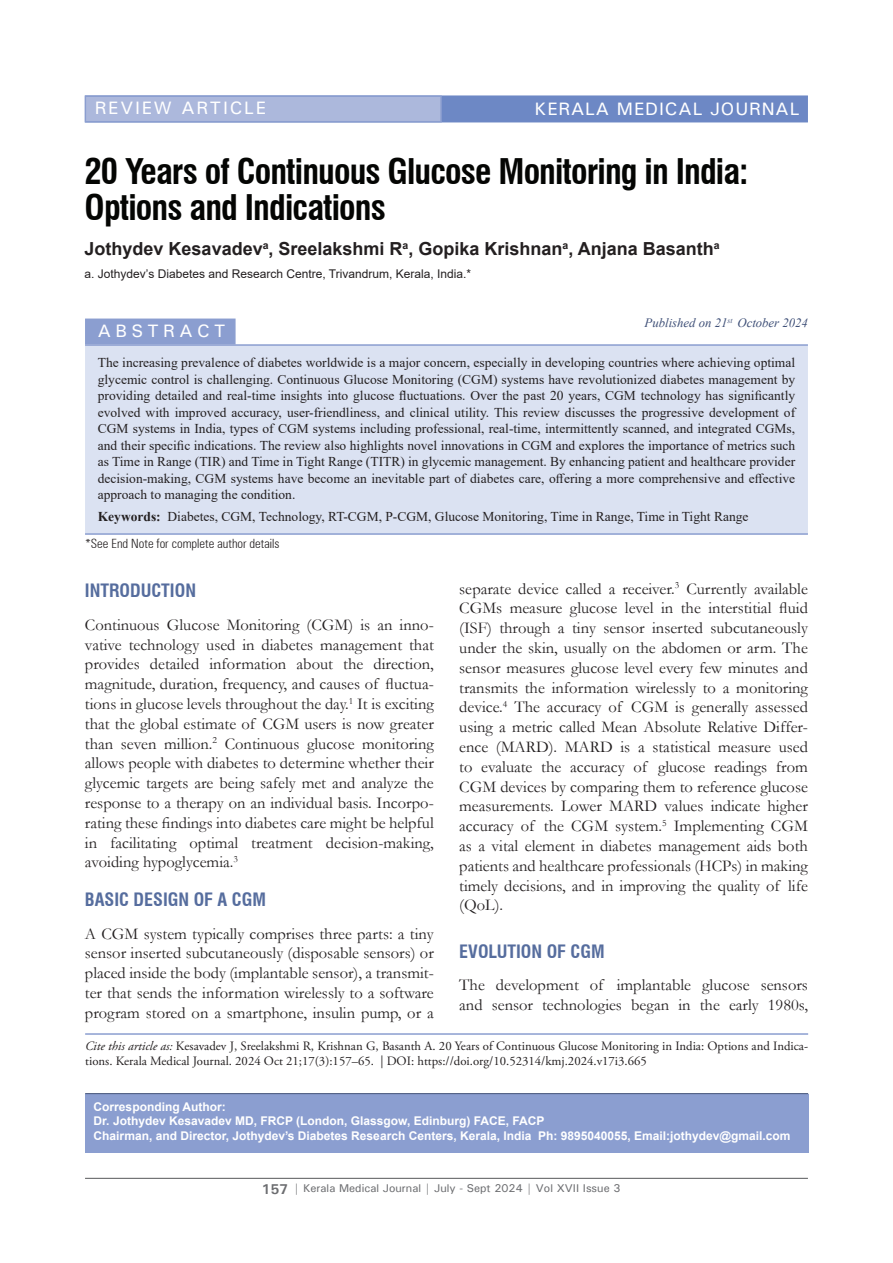
<style>
.page{position:relative;width:893px;height:1263px;background:#fff}
.page>*{position:absolute;margin:0;border:0;box-sizing:border-box;transform-origin:0 0}
.t1{font:700 condensed 34.5px/36px "Swiss 721 BT";letter-spacing:-.025em;color:#040503}
.Title_Name{font:700 18px "Arial";color:#231f20}
.Head_1{font:700 condensed 18px "Swiss 721 BT";color:#566d9e}
.t2{font:500 18px "Univers";letter-spacing:.05em;color:#fff}
.t3{font:500 18px "Univers";letter-spacing:.1em;color:#fff}
.t4{font:500 18px "Univers";letter-spacing:.25em;color:#fff}
.Para_1{font:16.5px/19.8px "Garamond";color:#231f20;text-align:justify}
.Abstract{font:13.5px/16.5px "Times New Roman";color:#231f20;text-align:justify}
.t5{font:12.75px/15.3px "Adobe Garamond Pro";color:#231f20}
.t6{font:300 condensed 12.75px "Zurich BT";color:#231f20}
.t7{font:italic 12.75px "Times New Roman";color:#3e4f77}
.t8{font:700 12px/14.4px "Arial";color:#fff}
.Title_Name-2{font:12px "Arial";color:#231f20}
.t9{font:500 11.25px "Univers";color:#6c6d70}
.s1{font-weight:700}
.s2{font-style:italic}
.s3{font-weight:700;font-size:14.25px}
</style>
<div class="page">
<hr style="left:85px;top:1178px;width:723px;height:1px;background:#57585a">
<div style="left:85px;top:95px;width:723px;height:27px;background:#6d88c5;border:2px solid #6d88c5"></div>
<div style="left:85px;top:95px;width:357px;height:27px;background:#acb8dc;border:2px solid #8b9ed0"></div>
<div style="left:85px;top:1093px;width:723px;height:59px;background:#8b9ed0"></div>
<hr style="left:85px;top:1093px;width:723px;height:1px;background:#3e4f77">
<hr style="left:85px;top:1033px;width:723px;height:2px;background:#8b9ed0">
<div style="left:85px;top:319px;width:151px;height:25px;background:#8b9ed0"></div>
<div style="left:85px;top:346px;width:723px;height:187px;background:#dbe2f2"></div>
<hr style="left:85px;top:344px;width:723px;height:2px;background:#8b9ed0">
<hr style="left:85px;top:533px;width:723px;height:2px;background:#8b9ed0">
<p class="t3" style="left:95px;top:97px;width:173px">REVIEW ARTICLE</p>
<p class="t2" style="left:534px;top:97px;width:266px">KERALA MEDICAL JOURNAL</p>
<p class="t1" style="left:85px;top:154px;width:666px">20 Years of Continuous Glucose Monitoring in India:<br>Options and Indications</p>
<p class="Title_Name" style="left:85px;top:236px;width:636px">Jothydev Kesavadev<sup>a</sup>, Sreelakshmi R<sup>a</sup>, Gopika Krishnan<sup>a</sup>, Anjana Basanth<sup>a</sup></p>
<p class="Title_Name-2" style="left:85px;top:265px;width:388px">a. Jothydev’s Diabetes and Research Centre, Trivandrum, Kerala, India.*</p>
<p class="t7" style="left:645px;top:314px;width:165px">Published on 21<sup>st</sup> October 2024</p>
<p class="t4" style="left:98px;top:319px;width:129px">ABSTRACT</p>
<p class="Abstract" style="left:98px;top:354px;width:699px">The increasing prevalence of diabetes worldwide is a major concern, especially in developing countries where achieving optimal glycemic control is challenging. Continuous Glucose Monitoring (CGM) systems have revolutionized diabetes management by providing detailed and real-time insights into glucose fluctuations. Over the past 20 years, CGM technology has significantly evolved with improved accuracy, user-friendliness, and clinical utility. This review discusses the progressive development of CGM systems in India, types of CGM systems including professional, real-time, intermittently scanned, and integrated CGMs, and their specific indications. The review also highlights novel innovations in CGM and explores the importance of metrics such as Time in Range (TIR) and Time in Tight Range (TITR) in glycemic management. By enhancing patient and healthcare provider decision-making, CGM systems have become an inevitable part of diabetes care, offering a more comprehensive and effective approach to managing the condition.</p>
<p class="Abstract" style="left:98px;top:508px;width:652px"><span class="s1">Keywords:</span> Diabetes, CGM, Technology, RT-CGM, P-CGM, Glucose Monitoring, Time in Range, Time in Tight Range</p>
<p class="t6" style="left:85px;top:536px;width:196px">*See End Note for complete author details</p>
<p class="Head_1" style="left:85px;top:580px;width:113px">INTRODUCTION</p>
<p class="Para_1" style="left:85px;top:614px;width:350px">Continuous Glucose Monitoring (CGM) is an inno&shy;vative technology used in diabetes management that provides detailed information about the direction, magnitude, duration, frequency, and causes of fluctua&shy;tions in glucose levels throughout the day.<sup>1</sup> It is exciting that the global estimate of CGM users is now greater than seven million.<sup>2</sup> Continuous glucose monitoring allows people with diabetes to determine whether their glycemic targets are being safely met and analyze the response to a therapy on an individual basis. Incorpo&shy;rating these findings into diabetes care might be helpful in facilitating optimal treatment decision-making, avoiding hypoglycemia.<sup>3</sup></p>
<p class="Head_1" style="left:85px;top:889px;width:183px">BASIC DESIGN OF A CGM</p>
<p class="Para_1" style="left:85px;top:923px;width:350px">A CGM system typically comprises three parts: a tiny sensor inserted subcutaneously (disposable sensors) or placed inside the body (implantable sensor), a transmit&shy;ter that sends the information wirelessly to a software program stored on a smartphone, insulin pump, or a</p>
<p class="Para_1" style="left:459px;top:578px;width:350px">separate device called a receiver.<sup>3</sup> Currently available CGMs measure glucose level in the interstitial fluid (ISF) through a tiny sensor inserted subcutaneously under the skin, usually on the abdomen or arm. The sensor measures glucose level every few minutes and transmits the information wirelessly to a monitoring device.<sup>4</sup> The accuracy of CGM is generally assessed using a metric called Mean Absolute Relative Differ&shy;ence (MARD). MARD is a statistical measure used to evaluate the accuracy of glucose readings from CGM devices by comparing them to reference glucose measurements. Lower MARD values indicate higher accuracy of the CGM system.<sup>5</sup> Implementing CGM as a vital element in diabetes management aids both patients and healthcare professionals (HCPs) in making timely decisions, and in improving the quality of life (QoL).</p>
<p class="Head_1" style="left:459px;top:940px;width:147px">EVOLUTION OF CGM</p>
<p class="Para_1" style="left:459px;top:974px;width:350px">The development of implantable glucose sensors and sensor technologies began in the early 1980s,</p>
<p class="t5" style="left:85px;top:1038px;width:724px"><span class="s2">Cite this article as:</span> Kesavadev J, Sreelakshmi R, Krishnan G, Basanth A. 20 Years of Continuous Glucose Monitoring in India: Options and Indica&shy;tions. Kerala Medical Journal. 2024 Oct 21;17(3):157–65. | DOI: https://doi.org/10.52314/kmj.2024.v17i3.665</p>
<p class="t8" style="left:94px;top:1099px;width:698px">Corresponding Author:<br>Dr. Jothydev Kesavadev MD, FRCP (London, Glassgow, Edinburg) FACE, FACP<br>Chairman, and Director, Jothydev’s Diabetes Research Centers, Kerala, India Ph: 9895040055, Email:jothydev@gmail.com</p>
<p class="t9" style="left:261px;top:1181px;width:360px"><span class="s3">157</span> <span class="s1">|</span> Kerala Medical Journal | July - Sept 2024 | Vol XVII Issue 3</p>
</div>
